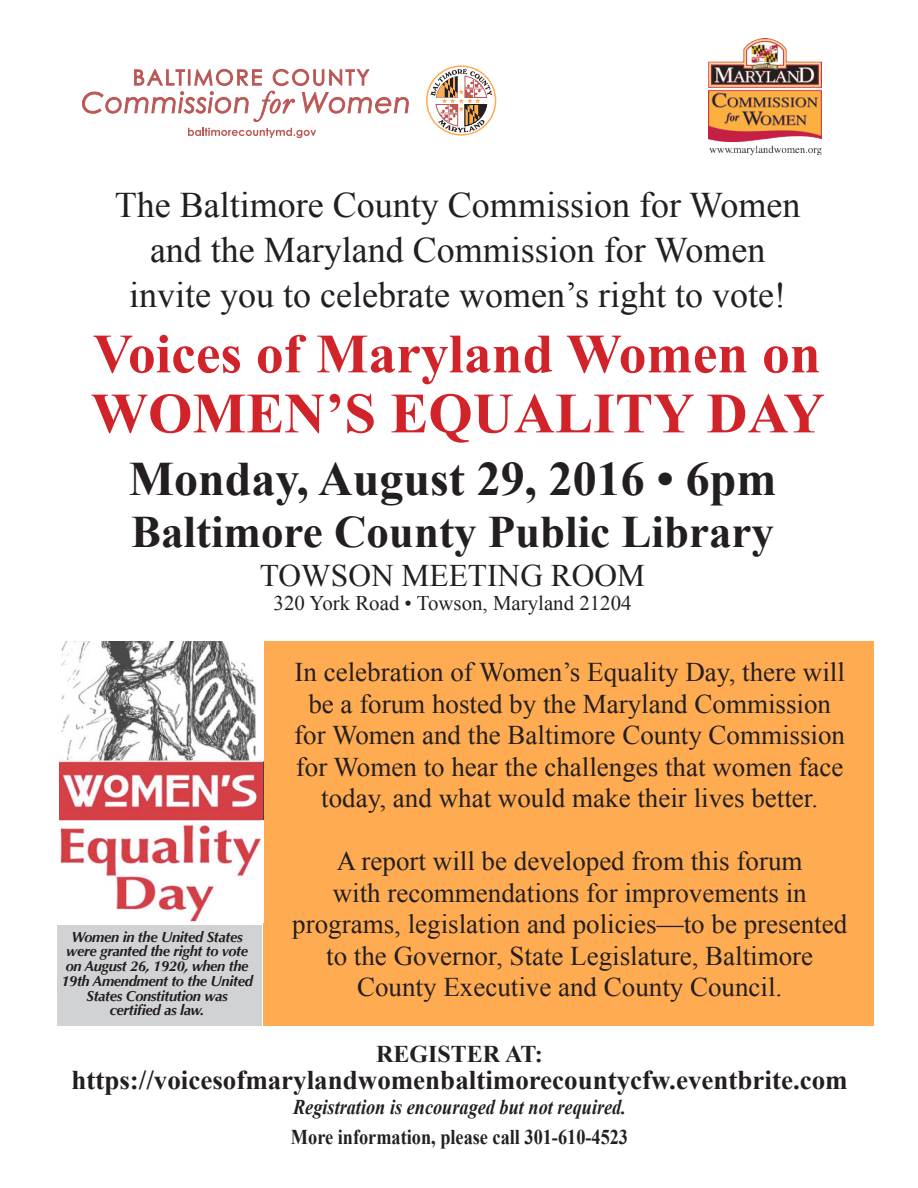
<style>
.page{position:relative;width:918px;height:1188px;background:#fff}
.page>*{position:absolute;margin:0;border:0;box-sizing:border-box;transform-origin:0 0}
.t1{font:700 57px "Times New Roman";color:#d1232a}
.t2{font:700 55.5px "Times New Roman";color:#d1232a}
.t3{font:700 48px "Times New Roman";color:#231f20}
.t4{font:700 45px "Times New Roman";color:#231f20}
.t5{font:36px "Times New Roman";color:#231f20}
.t6{font:31.35px "Times New Roman";color:#231f20}
.t7{font:27px/31.5px "Times New Roman";color:#231f20;text-align:center}
.t8{font:700 27px "Times New Roman";color:#231f20}
.t9{font:700 24px "Times New Roman";color:#231f20}
.t10{font:italic 700 21px "Times New Roman";color:#231f20;scale:.87 1}
.t11{font:700 21px "Times New Roman";color:#231f20;scale:.87 1}
.t12{font:20.85px "Times New Roman";color:#231f20}
.t13{font:italic 700 14.7px/14.7px "Optima";letter-spacing:-.025em;color:#231f20;text-align:center}
</style>
<div class="page">
<div style="left:264px;top:641px;width:610px;height:385px;background:#ffab51"></div>
<div style="left:57px;top:925px;width:204px;height:101px;background:#d1d2d4"></div>
<img style="left:59px;top:641px;width:205px;height:281px">
<svg style="left:82px;top:68px;width:327px;height:54px"></svg>
<svg style="left:426px;top:65px;width:70px;height:71px"></svg>
<svg style="left:188px;top:128px;width:128px;height:10px"></svg>
<img style="left:709px;top:38px;width:113px;height:117px">
<p class="t5" style="left:115px;top:180px;width:687px">The Baltimore County Commission for Women</p>
<p class="t5" style="left:150px;top:225px;width:617px">and the Maryland Commission for Women</p>
<p class="t5" style="left:129px;top:270px;width:658px">invite you to celebrate women’s right to vote!</p>
<p class="t2" style="left:93px;top:315px;width:729px">Voices of Maryland Women on</p>
<p class="t1" style="left:91px;top:374px;width:735px">WOMEN’S EQUALITY DAY</p>
<p class="t3" style="left:129px;top:445px;width:649px">Monday, August 29, 2016 • 6pm</p>
<p class="t4" style="left:131px;top:501px;width:644px">Baltimore County Public Library</p>
<p class="t6" style="left:260px;top:554px;width:387px">TOWSON MEETING ROOM</p>
<p class="t12" style="left:274px;top:589px;width:359px">320 York Road • Towson, Maryland 21204</p>
<p class="t13" style="left:61px;top:929px;width:193px">Women in the United States were granted the right to vote on August 26, 1920, when the<br>19th Amendment to the United<br>States Constitution was</p>
<p class="t13" style="left:110px;top:1003px;width:96px">certified as law.</p>
<p class="t7" style="left:294px;top:656px;width:552px">In celebration of Women’s Equality Day, there will be a forum hosted by the Maryland Commission for Women and the Baltimore County Commission for Women to hear the challenges that women face today, and what would make their lives better.</p>
<p class="t7" style="left:337px;top:845px;width:467px">A report will be developed from this forum</p>
<p class="t7" style="left:292px;top:877px;width:556px">with recommendations for improvements in programs, legislation and policies—to be presented to the Governor, State Legislature, Baltimore County Executive and County Council.</p>
<p class="t9" style="left:376px;top:1037px;width:168px">REGISTER AT:</p>
<p class="t8" style="left:71px;top:1061px;width:778px">https://voicesofmarylandwomenbaltimorecountycfw.eventbrite.com</p>
<p class="t10" style="left:293px;top:1092px;width:384px">Registration is encouraged but not required.</p>
<p class="t11" style="left:291px;top:1123px;width:389px">More information, please call 301-610-4523</p>
</div>
